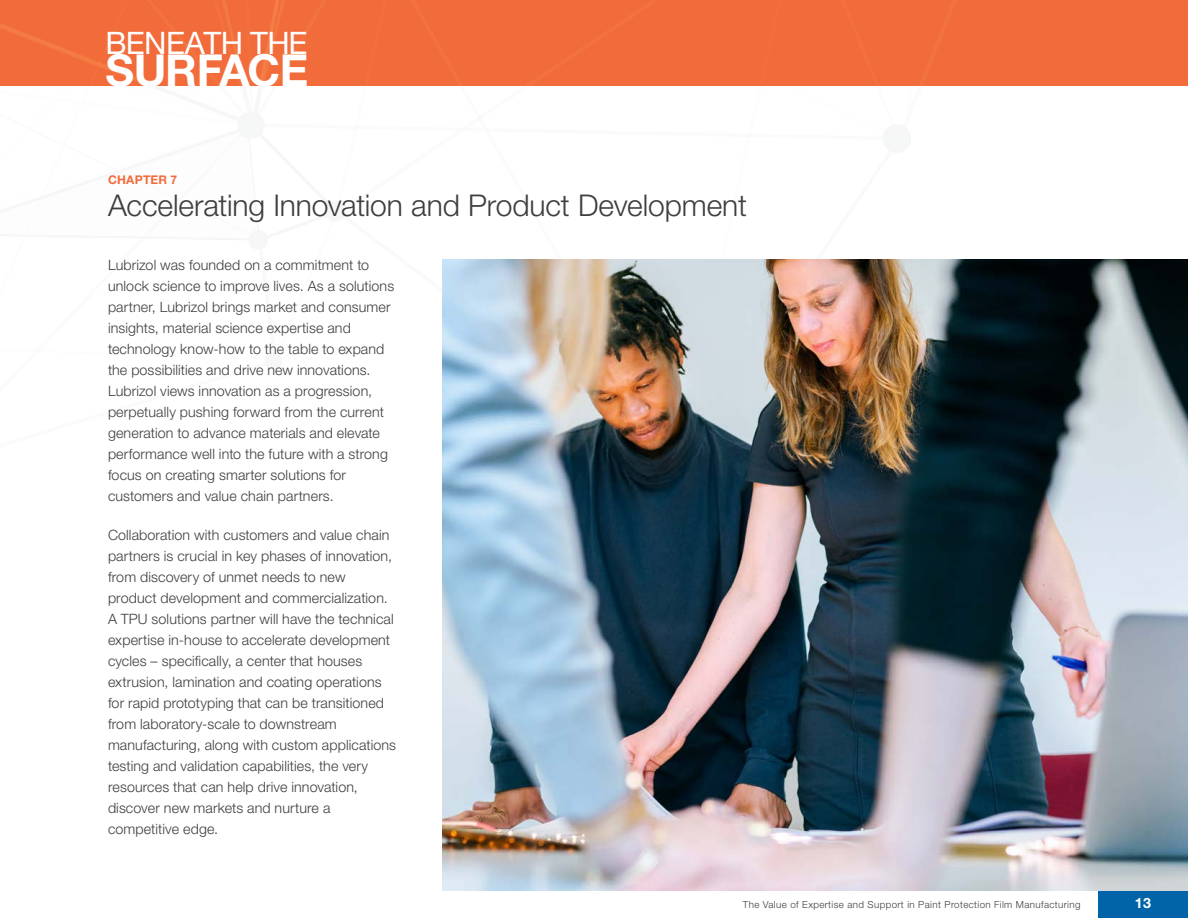
<style>
.page{position:relative;width:1188px;height:918px;background:#fff}
.page>*{position:absolute;margin:0;border:0;box-sizing:border-box;transform-origin:0 0}
.t1{font:700 44.1px "Helvetica Neue LT Pro";letter-spacing:-.02em;color:#fff}
.t2{font:31.05px "Helvetica Neue LT Pro";letter-spacing:-.015em;color:#fff}
.Chapter_Title{font:300 30px "Helvetica Neue LT Pro";letter-spacing:-.005em;color:#3e3e3f}
.Body_Copy{font:300 14.25px/21px "Helvetica Neue LT Pro";letter-spacing:.01em;color:#3e3e3f}
.t3{font:700 14.25px "Helvetica Neue LT Pro";color:#fff}
.Chapter_Number{font:700 12px "Helvetica Neue LT Pro";letter-spacing:.025em;color:#f26b3a}
.t4{font:300 9.75px "Helvetica Neue LT Pro";letter-spacing:.04em;color:#3e3e3f}
</style>
<div class="page">
<img style="left:0;top:0;width:1188px;height:526px">
<div style="left:1098px;top:891px;width:90px;height:27px;background:#0164a9"></div>
<img style="left:443px;top:259px;width:745px;height:632px">
<h2 class="t2" style="left:106px;top:25px;width:203px">BENEATH THE</h2>
<h1 class="t1" style="left:106px;top:43px;width:204px">SURFACE</h1>
<p class="Chapter_Number" style="left:108px;top:172px;width:71px">CHAPTER 7</p>
<p class="Chapter_Title" style="left:108px;top:187px;width:640px">Accelerating Innovation and Product Development</p>
<p class="Body_Copy" style="left:108px;top:254px;width:288px">Lubrizol was founded on a commitment to unlock science to improve lives. As a solutions partner, Lubrizol brings market and consumer insights, material science expertise and technology know-how to the table to expand the possibilities and drive new innovations.<br>Lubrizol views innovation as a progression, perpetually pushing forward from the current generation to advance materials and elevate performance well into the future with a strong focus on creating smarter solutions for customers and value chain partners.</p>
<p class="Body_Copy" style="left:108px;top:524px;width:290px">Collaboration with customers and value chain partners is crucial in key phases of innovation, from discovery of unmet needs to new product development and commercialization.<br>A TPU solutions partner will have the technical expertise in-house to accelerate development cycles – specifically, a center that houses extrusion, lamination and coating operations for rapid prototyping that can be transitioned from laboratory-scale to downstream manufacturing, along with custom applications testing and validation capabilities, the very resources that can help drive innovation, discover new markets and nurture a competitive edge.</p>
<p class="t4" style="left:743px;top:899px;width:339px">The Value of Expertise and Support in Paint Protection Film Manufacturing</p>
<p class="t3" style="left:1135px;top:894px;width:18px">13</p>
</div>
